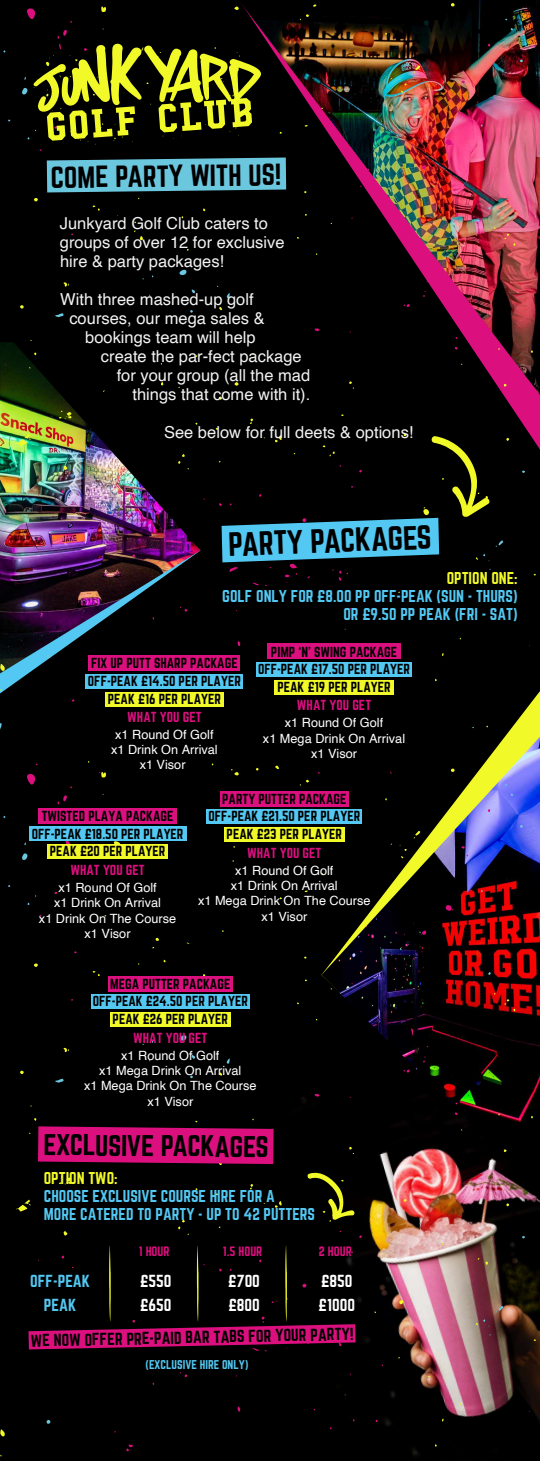
<style>
.page{position:relative;width:540px;height:1461px;background:#000}
.page>*{position:absolute;margin:0;border:0;box-sizing:border-box;transform-origin:0 0}
.t1{font:29.45px "Norwester";color:#000}
.t2{font:26.7px "Norwester";color:#000}
.t3{font:26.2px "Norwester";letter-spacing:-.01em;color:#000}
.t4{font:16.5px/19px "Helvetica";color:#f2f2f2}
.t5{font:15.3px/23.9px "Norwester";color:#fff}
.t6{font:15.3px/23.9px "Norwester";color:#52c8f2;text-align:center}
.t7{font:15.2px "Norwester";color:#000}
.t8{font:15px/18px "Norwester";color:#52c8f2;text-align:right}
.t9{font:15px "Norwester";color:#f1f929}
.t10{font:12.75px/17.8px "Norwester";color:#000;text-align:center}
.t11{font:12.75px/15.2px "Helvetica";color:#fff;text-align:center}
.t12{font:12.75px "Norwester";color:#dc0f7f}
.t13{font:11.9px "Norwester";color:#dc0f7f}
.t14{font:11.15px "Norwester";color:#52c8f2}
</style>
<div class="page">
<svg style="left:251px;top:395px;width:289px;height:55px"></svg>
<img style="left:240px;top:0;width:300px;height:395px">
<svg style="left:0;top:673px;width:200px;height:20px"></svg>
<img style="left:0;top:342px;width:201px;height:331px">
<svg style="left:322px;top:691px;width:218px;height:46px"></svg>
<img style="left:264px;top:1093px;width:276px;height:363px">
<img style="left:322px;top:737px;width:218px;height:451px">
<svg style="left:179px;top:270px;width:8px;height:5px"></svg>
<svg style="left:55px;top:313px;width:9px;height:4px"></svg>
<svg style="left:422px;top:165px;width:4px;height:4px"></svg>
<svg style="left:63px;top:466px;width:5px;height:4px"></svg>
<svg style="left:227px;top:293px;width:3px;height:6px"></svg>
<svg style="left:234px;top:7px;width:5px;height:3px"></svg>
<svg style="left:34px;top:198px;width:4px;height:3px"></svg>
<svg style="left:234px;top:382px;width:5px;height:4px"></svg>
<svg style="left:20px;top:305px;width:4px;height:4px"></svg>
<svg style="left:315px;top:328px;width:5px;height:3px"></svg>
<svg style="left:451px;top:3px;width:4px;height:4px"></svg>
<svg style="left:192px;top:289px;width:3px;height:5px"></svg>
<svg style="left:64px;top:282px;width:5px;height:5px"></svg>
<svg style="left:313px;top:4px;width:4px;height:3px"></svg>
<svg style="left:461px;top:80px;width:4px;height:3px"></svg>
<svg style="left:403px;top:433px;width:4px;height:3px"></svg>
<svg style="left:275px;top:436px;width:7px;height:6px"></svg>
<svg style="left:250px;top:419px;width:3px;height:5px"></svg>
<svg style="left:93px;top:205px;width:7px;height:6px"></svg>
<svg style="left:134px;top:230px;width:9px;height:10px"></svg>
<svg style="left:300px;top:14px;width:9px;height:6px"></svg>
<svg style="left:399px;top:79px;width:8px;height:14px"></svg>
<svg style="left:414px;top:65px;width:6px;height:8px"></svg>
<svg style="left:403px;top:304px;width:7px;height:3px"></svg>
<svg style="left:72px;top:501px;width:6px;height:2px"></svg>
<svg style="left:504px;top:234px;width:11px;height:12px"></svg>
<svg style="left:16px;top:434px;width:15px;height:13px"></svg>
<svg style="left:446px;top:140px;width:8px;height:5px"></svg>
<svg style="left:349px;top:381px;width:5px;height:8px"></svg>
<svg style="left:423px;top:291px;width:3px;height:6px"></svg>
<svg style="left:59px;top:411px;width:13px;height:8px"></svg>
<svg style="left:0;top:664px;width:5px;height:7px"></svg>
<svg style="left:47px;top:654px;width:3px;height:4px"></svg>
<svg style="left:237px;top:641px;width:3px;height:5px"></svg>
<svg style="left:275px;top:765px;width:4px;height:4px"></svg>
<svg style="left:178px;top:454px;width:11px;height:16px"></svg>
<svg style="left:476px;top:554px;width:14px;height:7px"></svg>
<svg style="left:495px;top:540px;width:8px;height:7px"></svg>
<svg style="left:323px;top:445px;width:12px;height:11px"></svg>
<svg style="left:180px;top:607px;width:7px;height:5px"></svg>
<svg style="left:27px;top:774px;width:8px;height:11px"></svg>
<svg style="left:65px;top:841px;width:6px;height:3px"></svg>
<svg style="left:179px;top:1035px;width:8px;height:6px"></svg>
<svg style="left:22px;top:853px;width:6px;height:7px"></svg>
<svg style="left:99px;top:772px;width:7px;height:6px"></svg>
<svg style="left:113px;top:841px;width:7px;height:3px"></svg>
<svg style="left:55px;top:1079px;width:9px;height:4px"></svg>
<svg style="left:422px;top:931px;width:4px;height:4px"></svg>
<svg style="left:63px;top:1231px;width:5px;height:5px"></svg>
<svg style="left:227px;top:1058px;width:3px;height:6px"></svg>
<svg style="left:231px;top:769px;width:8px;height:6px"></svg>
<svg style="left:34px;top:964px;width:4px;height:3px"></svg>
<svg style="left:20px;top:1071px;width:4px;height:3px"></svg>
<svg style="left:315px;top:1094px;width:5px;height:3px"></svg>
<svg style="left:451px;top:769px;width:4px;height:3px"></svg>
<svg style="left:64px;top:1047px;width:5px;height:5px"></svg>
<svg style="left:461px;top:846px;width:4px;height:3px"></svg>
<svg style="left:403px;top:1199px;width:4px;height:3px"></svg>
<svg style="left:275px;top:1201px;width:7px;height:7px"></svg>
<svg style="left:57px;top:795px;width:10px;height:10px"></svg>
<svg style="left:250px;top:1184px;width:3px;height:6px"></svg>
<svg style="left:399px;top:845px;width:8px;height:13px"></svg>
<svg style="left:414px;top:831px;width:6px;height:8px"></svg>
<svg style="left:403px;top:1070px;width:7px;height:3px"></svg>
<svg style="left:504px;top:999px;width:11px;height:13px"></svg>
<svg style="left:16px;top:1200px;width:15px;height:12px"></svg>
<svg style="left:446px;top:905px;width:8px;height:6px"></svg>
<svg style="left:349px;top:1147px;width:5px;height:7px"></svg>
<svg style="left:423px;top:1057px;width:3px;height:6px"></svg>
<svg style="left:59px;top:1176px;width:13px;height:8px"></svg>
<svg style="left:0;top:1429px;width:5px;height:8px"></svg>
<svg style="left:399px;top:1300px;width:5px;height:4px"></svg>
<svg style="left:47px;top:1420px;width:3px;height:4px"></svg>
<svg style="left:237px;top:1406px;width:3px;height:6px"></svg>
<svg style="left:178px;top:1219px;width:11px;height:16px"></svg>
<svg style="left:485px;top:1261px;width:3px;height:4px"></svg>
<svg style="left:506px;top:1203px;width:3px;height:4px"></svg>
<svg style="left:126px;top:1445px;width:7px;height:6px"></svg>
<svg style="left:476px;top:1319px;width:14px;height:8px"></svg>
<svg style="left:495px;top:1306px;width:8px;height:7px"></svg>
<svg style="left:423px;top:435px;width:69px;height:82px"></svg>
<svg style="left:29px;top:1118px;width:245px;height:46px"></svg>
<svg style="left:222px;top:518px;width:217px;height:68px"></svg>
<div style="left:275px;top:680px;width:119px;height:14px;background:#f1f929"></div>
<div style="left:268px;top:644px;width:133px;height:15px;background:#dc0f7f"></div>
<div style="left:256px;top:662px;width:156px;height:15px;background:#52c8f2"></div>
<div style="left:47px;top:844px;width:121px;height:14px;background:#f1f929"></div>
<div style="left:38px;top:808px;width:139px;height:16px;background:#dc0f7f"></div>
<div style="left:29px;top:826px;width:157px;height:15px;background:#52c8f2"></div>
<div style="left:220px;top:791px;width:129px;height:15px;background:#dc0f7f"></div>
<div style="left:224px;top:827px;width:121px;height:14px;background:#f1f929"></div>
<div style="left:207px;top:809px;width:155px;height:15px;background:#52c8f2"></div>
<div style="left:108px;top:976px;width:125px;height:15px;background:#dc0f7f"></div>
<div style="left:110px;top:1012px;width:121px;height:14px;background:#f1f929"></div>
<div style="left:91px;top:994px;width:159px;height:15px;background:#52c8f2"></div>
<svg style="left:306px;top:1170px;width:49px;height:52px"></svg>
<div style="left:105px;top:692px;width:119px;height:14px;background:#f1f929"></div>
<div style="left:89px;top:656px;width:151px;height:15px;background:#dc0f7f"></div>
<div style="left:86px;top:674px;width:157px;height:14px;background:#52c8f2"></div>
<svg style="left:29px;top:1246px;width:327px;height:103px"></svg>
<svg style="left:22px;top:7px;width:158px;height:144px"></svg>
<svg style="left:180px;top:47px;width:82px;height:90px"></svg>
<svg style="left:47px;top:158px;width:239px;height:34px;background:#64bad0"></svg>
<h2 class="t2" style="left:50px;top:165px;width:232px;rotate:-1deg">COME PARTY WITH US!</h2>
<p class="t4" style="left:60px;top:215px;width:226px">Junkyard Golf Club caters to groups of over 12 for exclusive hire &amp; party packages!</p>
<p class="t4" style="left:60px;top:291px;width:195px">With three mashed-up golf</p>
<p class="t4" style="left:69px;top:310px;width:197px">courses, our mega sales &amp;</p>
<p class="t4" style="left:85px;top:329px;width:172px">bookings team will help</p>
<p class="t4" style="left:101px;top:348px;width:202px">create the par-fect package</p>
<p class="t4" style="left:117px;top:367px;width:195px">for your group (all the mad</p>
<p class="t4" style="left:133px;top:386px;width:179px">things that come with it).</p>
<p class="t4" style="left:164px;top:424px;width:251px">See below for full deets &amp; options!</p>
<h1 class="t1" style="left:228px;top:530px;width:205px;rotate:-2deg">PARTY PACKAGES</h1>
<p class="t9" style="left:447px;top:571px;width:72px">OPTION ONE:</p>
<p class="t8" style="left:222px;top:587px;width:297px">GOLF ONLY FOR £8.00 PP OFF-PEAK (SUN - THURS)<br>OR £9.50 PP PEAK (FRI - SAT)</p>
<p class="t10" style="left:88px;top:655px;width:154px">FIX UP PUTT SHARP PACKAGE<br>OFF-PEAK £14.50 PER PLAYER<br>PEAK £16 PER PLAYER</p>
<p class="t12" style="left:127px;top:711px;width:76px">WHAT YOU GET</p>
<p class="t11" style="left:111px;top:727px;width:108px">x1 Round Of Golf x1 Drink On Arrival x1 Visor</p>
<p class="t10" style="left:258px;top:643px;width:154px">PIMP ‘N’ SWING PACKAGE<br>OFF-PEAK £17.50 PER PLAYER<br>PEAK £19 PER PLAYER</p>
<p class="t12" style="left:297px;top:699px;width:76px">WHAT YOU GET</p>
<p class="t11" style="left:263px;top:716px;width:144px">x1 Round Of Golf<br>x1 Mega Drink On Arrival x1 Visor</p>
<p class="t10" style="left:32px;top:807px;width:153px">TWISTED PLAYA PACKAGE<br>OFF-PEAK £18.50 PER PLAYER<br>PEAK £20 PER PLAYER</p>
<p class="t12" style="left:70px;top:864px;width:76px">WHAT YOU GET</p>
<p class="t11" style="left:39px;top:880px;width:139px">x1 Round Of Golf<br>x1 Drink On Arrival<br>x1 Drink On The Course x1 Visor</p>
<p class="t10" style="left:208px;top:790px;width:153px">PARTY PUTTER PACKAGE<br>OFF-PEAK £21.50 PER PLAYER<br>PEAK £23 PER PLAYER</p>
<p class="t12" style="left:247px;top:847px;width:76px">WHAT YOU GET</p>
<p class="t11" style="left:198px;top:863px;width:174px">x1 Round Of Golf<br>x1 Drink On Arrival<br>x1 Mega Drink On The Course x1 Visor</p>
<p class="t10" style="left:93px;top:975px;width:157px">MEGA PUTTER PACKAGE<br>OFF-PEAK £24.50 PER PLAYER<br>PEAK £26 PER PLAYER</p>
<p class="t12" style="left:133px;top:1032px;width:76px">WHAT YOU GET</p>
<p class="t11" style="left:84px;top:1048px;width:174px">x1 Round Of Golf<br>x1 Mega Drink On Arrival<br>x1 Mega Drink On The Course x1 Visor</p>
<h3 class="t3" style="left:43px;top:1133px;width:227px">EXCLUSIVE PACKAGES</h3>
<p class="t9" style="left:44px;top:1171px;width:75px">OPTION TWO:</p>
<p class="t8" style="left:44px;top:1187px;width:273px;text-align:left">CHOOSE EXCLUSIVE COURSE HIRE FOR A<br>MORE CATERED TO PARTY - UP TO 42 PUTTERS</p>
<p class="t13" style="left:139px;top:1245px;width:32px">1 HOUR</p>
<p class="t5" style="left:140px;top:1270px;width:33px">£550 £650</p>
<p class="t13" style="left:223px;top:1245px;width:41px">1.5 HOUR</p>
<p class="t5" style="left:228px;top:1270px;width:33px">£700 £800</p>
<p class="t13" style="left:319px;top:1245px;width:34px">2 HOUR</p>
<p class="t5" style="left:319px;top:1270px;width:38px">£850 £1000</p>
<p class="t6" style="left:30px;top:1270px;width:61px">OFF-PEAK<br>PEAK</p>
<p class="t7" style="left:31px;top:1333px;width:324px;rotate:-1deg">WE NOW OFFER PRE-PAID BAR TABS FOR YOUR PARTY!</p>
<p class="t14" style="left:146px;top:1359px;width:104px">(EXCLUSIVE HIRE ONLY)</p>
</div>
